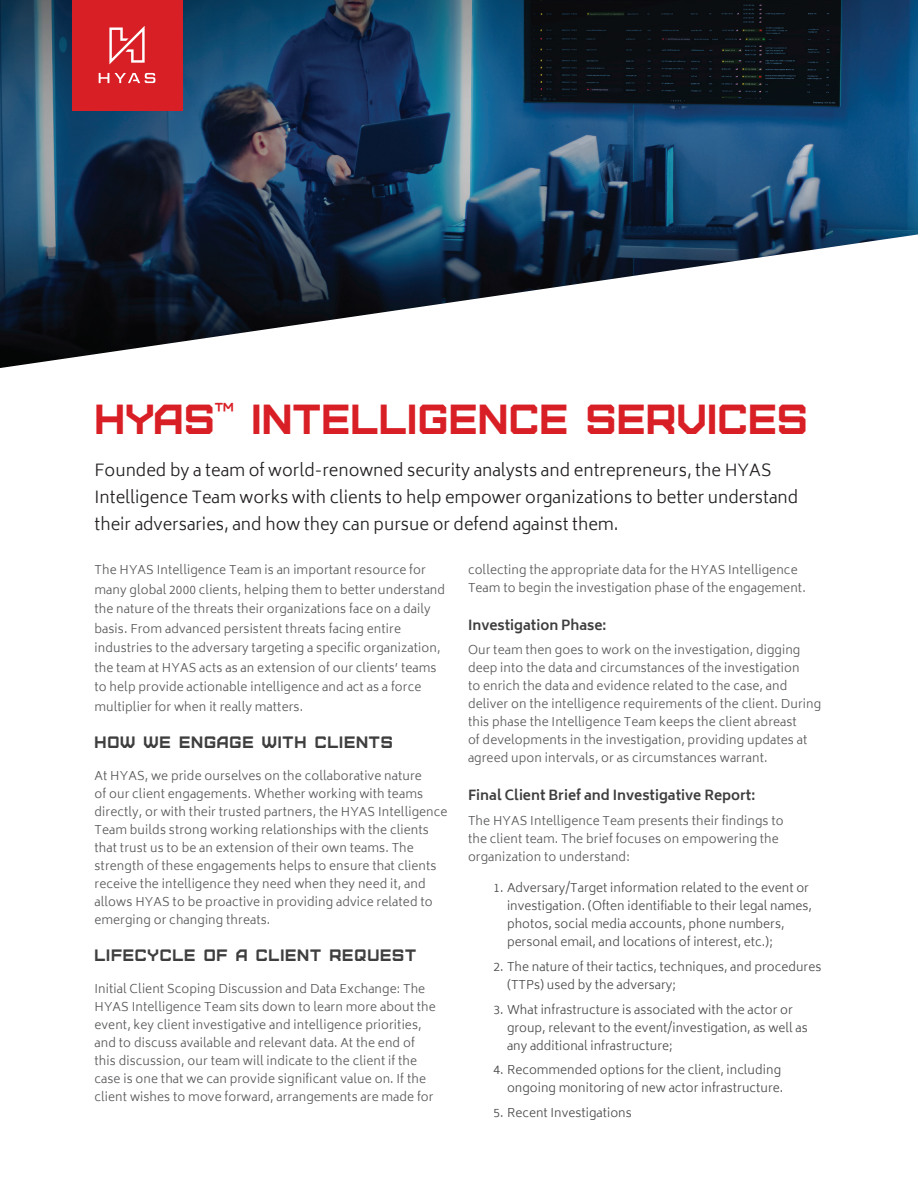
<style>
.page{position:relative;width:918px;height:1188px;background:#fff}
.page>*{position:absolute;margin:0;border:0;box-sizing:border-box;transform-origin:0 0}
.t1{font:42px "Furore";letter-spacing:.01em;color:#d91f26}
.t2{font:300 16.5px/27px "Biryani";color:#231f20}
.t3{font:16.5px "Furore";letter-spacing:.05em;color:#3e3e3f}
.t4{font:700 13.5px "Biryani";color:#3e3e3f}
.t5{font:300 12px/18px "Biryani";letter-spacing:.01em;color:#57585a}
.t6{font:300 12px/18px "Biryani";letter-spacing:.005em;color:#4b4c4d}
</style>
<div class="page">
<img style="left:0;top:0;width:918px;height:368px">
<div style="left:72px;top:0;width:110px;height:110px;background:#d91f26"></div>
<svg style="left:99px;top:73px;width:56px;height:10px"></svg>
<svg style="left:109px;top:26px;width:36px;height:38px"></svg>
<h1 class="t1" style="left:94px;top:393px;width:715px">HYAS<sup>™</sup> INTELLIGENCE SERVICES</h1>
<p class="t2" style="left:94px;top:457px;width:705px">Founded by a team of world-renowned security analysts and entrepreneurs, the HYAS<br>Intelligence Team works with clients to help empower organizations to better understand their adversaries, and how they can pursue or defend against them.</p>
<p class="t5" style="left:94px;top:560px;width:352px;line-height:19.5px">The HYAS Intelligence Team is an important resource for many global 2000 clients, helping them to better understand the nature of the threats their organizations face on a daily basis. From advanced persistent threats facing entire industries to the adversary targeting a specific organization, the team at HYAS acts as an extension of our clients’ teams to help provide actionable intelligence and act as a force multiplier for when it really matters.</p>
<h2 class="t3" style="left:94px;top:732px;width:300px">HOW WE ENGAGE WITH CLIENTS</h2>
<p class="t5" style="left:94px;top:767px;width:355px">At HYAS, we pride ourselves on the collaborative nature<br>of our client engagements. Whether working with teams directly, or with their trusted partners, the HYAS Intelligence Team builds strong working relationships with the clients that trust us to be an extension of their own teams. The strength of these engagements helps to ensure that clients receive the intelligence they need when they need it, and allows HYAS to be proactive in providing advice related to emerging or changing threats.</p>
<h2 class="t3" style="left:94px;top:945px;width:323px">LIFECYCLE OF A CLIENT REQUEST</h2>
<p class="t5" style="left:94px;top:980px;width:343px">Initial Client Scoping Discussion and Data Exchange: The HYAS Intelligence Team sits down to learn more about the event, key client investigative and intelligence priorities, and to discuss available and relevant data. At the end of this discussion, our team will indicate to the client if the case is one that we can provide significant value on. If the client wishes to move forward, arrangements are made for</p>
<p class="t5" style="left:468px;top:561px;width:339px">collecting the appropriate data for the HYAS Intelligence<br>Team to begin the investigation phase of the engagement.</p>
<p class="t4" style="left:468px;top:617px;width:140px">Investigation Phase:</p>
<p class="t5" style="left:468px;top:641px;width:355px">Our team then goes to work on the investigation, digging deep into the data and circumstances of the investigation<br>to enrich the data and evidence related to the case, and deliver on the intelligence requirements of the client. During this phase the Intelligence Team keeps the client abreast<br>of developments in the investigation, providing updates at agreed upon intervals, or as circumstances warrant.</p>
<p class="t4" style="left:468px;top:787px;width:289px">Final Client Brief and Investigative Report:</p>
<p class="t5" style="left:468px;top:812px;width:317px">The HYAS Intelligence Team presents their findings to the client team. The brief focuses on empowering the organization to understand:</p>
<p class="t6" style="left:507px;top:879px;width:307px;text-indent:-14px">1. Adversary/Target information related to the event or investigation. (Often identifiable to their legal names, photos, social media accounts, phone numbers, personal email, and locations of interest, etc.);</p>
<p class="t6" style="left:507px;top:958px;width:316px;text-indent:-14px">2. The nature of their tactics, techniques, and procedures (TTPs) used by the adversary;</p>
<p class="t6" style="left:507px;top:1001px;width:302px;text-indent:-14px">3. What infrastructure is associated with the actor or group, relevant to the event/investigation, as well as any additional infrastructure;</p>
<p class="t6" style="left:494px;top:1061px;width:291px;text-align:right">4. Recommended options for the client, including ongoing monitoring of new actor infrastructure.</p>
<p class="t6" style="left:494px;top:1104px;width:140px">5. Recent Investigations</p>
</div>
